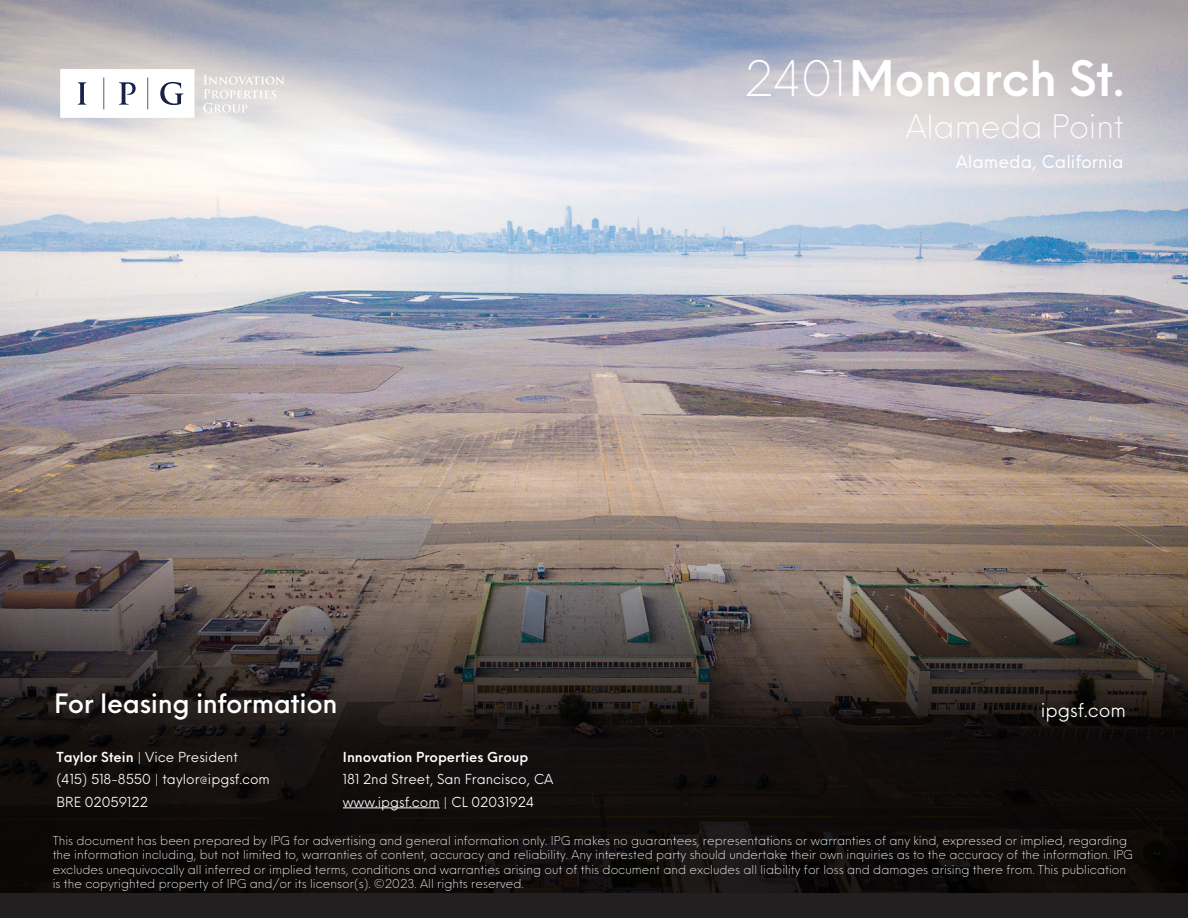
<style>
.page{position:relative;width:1188px;height:918px;background:#fff}
.page>*{position:absolute;margin:0;border:0;box-sizing:border-box;transform-origin:0 0}
.t1{font:600 47.7px "Neue Einstellung";letter-spacing:-.005em;color:#fff}
.t2{font:300 31.5px "Neue Einstellung";letter-spacing:-.005em;color:#fff}
.t3{font:500 25.95px "Neue Einstellung";letter-spacing:-.015em;color:#fff}
.t4{font:18.6px "Neue Einstellung";color:#fff}
.t5{font:17.25px "Neue Einstellung";color:#fff}
.t6{font:13.5px/22.5px "Neue Einstellung";color:#fff}
.t7{font:600 13.5px "Neue Einstellung";color:#fff}
.t8{font:300 12px/14.4px "Neue Einstellung";color:#fff}
.t9{font:800 8.7px "Neue Einstellung";color:#fff}
.s1{font-weight:300}
.s2{font-weight:600}
</style>
<div class="page">
<img style="left:0;top:0;width:1188px;height:918px">
<svg style="left:60px;top:69px;width:224px;height:49px"></svg>
<hr style="left:343px;top:808px;width:97px;height:1px;background:#fff">
<h1 class="t1" style="left:744px;top:36px;width:382px"><span class="s1">2401</span>Monarch St.</h1>
<h2 class="t2" style="left:906px;top:99px;width:220px">Alameda Point</h2>
<h3 class="t3" style="left:54px;top:680px;width:285px">For leasing information</h3>
<p class="t6" style="left:56px;top:744px;width:215px"><span class="s2">Taylor Stein</span> | Vice President (415) 518-8550 | taylor@ipgsf.com<br>BRE 02059122</p>
<p class="t7" style="left:343px;top:744px;width:187px">Innovation Properties Group</p>
<p class="t6" style="left:343px;top:766px;width:212px">181 2nd Street, San Francisco, CA www.ipgsf.com | CL 02031924</p>
<h3 class="t5" style="left:956px;top:146px;width:169px">Alameda, California</h3>
<h3 class="t4" style="left:1041px;top:694px;width:87px">ipgsf.com</h3>
<p class="t9" style="left:1041px;top:704px;width:84px">https://ipgsf.com/</p>
<p class="t8" style="left:53px;top:832px;width:1082px">This document has been prepared by IPG for advertising and general information only. IPG makes no guarantees, representations or warranties of any kind, expressed or implied, regarding the information including, but not limited to, warranties of content, accuracy and reliability. Any interested party should undertake their own inquiries as to the accuracy of the information. IPG excludes unequivocally all inferred or implied terms, conditions and warranties arising out of this document and excludes all liability for loss and damages arising there from. This publication is the copyrighted property of IPG and/or its licensor(s). ©2023. All rights reserved.</p>
</div>
